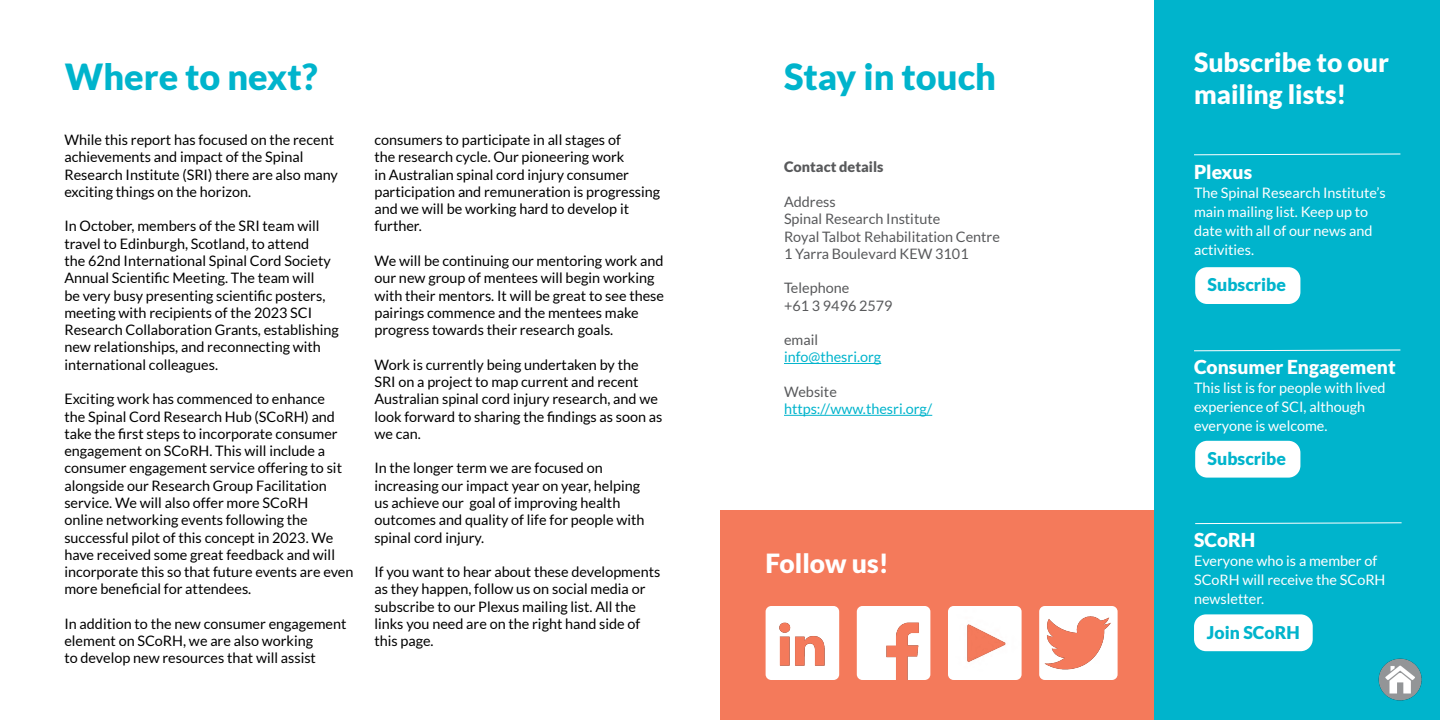
<style>
.page{position:relative;width:1440px;height:720px;background:#fff}
.page>*{position:absolute;margin:0;border:0;box-sizing:border-box;transform-origin:0 0}
.t1{font:900 36px "Lato";color:#00b4cc}
.t2{font:900 26.4px/31.7px "Lato";color:#fff}
.t3{font:900 19.2px "Lato";color:#fff}
.t4{font:900 17.6px "Lato";color:#00b4cc}
.t5{font:14.4px/17.3px "Lato";color:#000}
.t6{font:14.4px/19.2px "Lato";color:#fff}
.t7{font:14.4px/17.3px "Lato";color:#58595b}
.t8{font:14.4px "Lato";color:#00b4cc}
.t9{font:900 14.4px "Lato";color:#58595b}
</style>
<div class="page">
<hr style="left:784px;top:363px;width:97px;height:1px;background:#00b4cc">
<hr style="left:784px;top:415px;width:148px;height:1px;background:#00b4cc">
<div style="left:720px;top:510px;width:720px;height:210px;background:#f47a5b"></div>
<img style="left:857px;top:606px;width:73px;height:74px">
<img style="left:1039px;top:606px;width:79px;height:74px">
<img style="left:766px;top:606px;width:73px;height:74px">
<img style="left:948px;top:606px;width:74px;height:74px">
<div style="left:1154px;top:0;width:286px;height:720px;background:#00b4cc"></div>
<div style="left:1195px;top:441px;width:105px;height:37px;background:#fff;border-radius:12px"></div>
<div style="left:1194px;top:614px;width:119px;height:37px;background:#fff;border-radius:12px"></div>
<div style="left:1195px;top:267px;width:105px;height:37px;background:#fff;border-radius:12px"></div>
<svg style="left:1194px;top:349px;width:207px;height:3px"></svg>
<svg style="left:1195px;top:522px;width:207px;height:2px"></svg>
<svg style="left:1194px;top:153px;width:207px;height:3px"></svg>
<img style="left:1379px;top:658px;width:42px;height:43px">
<h1 class="t1" style="left:65px;top:55px;width:254px">Where to next?</h1>
<p class="t5" style="left:64px;top:131px;width:275px">While this report has focused on the recent achievements and impact of the Spinal Research Institute (SRI) there are also many exciting things on the horizon.</p>
<p class="t5" style="left:64px;top:218px;width:276px">In October, members of the SRI team will travel to Edinburgh, Scotland, to attend<br>the 62nd International Spinal Cord Society Annual Scientific Meeting. The team will<br>be very busy presenting scientific posters, meeting with recipients of the 2023 SCI Research Collaboration Grants, establishing new relationships, and reconnecting with international colleagues.</p>
<p class="t5" style="left:64px;top:390px;width:291px">Exciting work has commenced to enhance<br>the Spinal Cord Research Hub (SCoRH) and take the first steps to incorporate consumer engagement on SCoRH. This will include a consumer engagement service offering to sit alongside our Research Group Facilitation service. We will also offer more SCoRH<br>online networking events following the successful pilot of this concept in 2023. We have received some great feedback and will incorporate this so that future events are even more beneficial for attendees.</p>
<p class="t5" style="left:64px;top:615px;width:284px">In addition to the new consumer engagement element on SCoRH, we are also working<br>to develop new resources that will assist</p>
<p class="t5" style="left:374px;top:131px;width:287px">consumers to participate in all stages of<br>the research cycle. Our pioneering work<br>in Australian spinal cord injury consumer participation and remuneration is progressing and we will be working hard to develop it further.</p>
<p class="t5" style="left:374px;top:252px;width:291px">We will be continuing our mentoring work and our new group of mentees will begin working with their mentors. It will be great to see these pairings commence and the mentees make progress towards their research goals.</p>
<p class="t5" style="left:374px;top:356px;width:289px">Work is currently being undertaken by the SRI on a project to map current and recent Australian spinal cord injury research, and we look forward to sharing the findings as soon as we can.</p>
<p class="t5" style="left:374px;top:459px;width:272px">In the longer term we are focused on increasing our impact year on year, helping us achieve our goal of improving health outcomes and quality of life for people with spinal cord injury.</p>
<p class="t5" style="left:374px;top:563px;width:287px">If you want to hear about these developments as they happen, follow us on social media or subscribe to our Plexus mailing list. All the links you need are on the right hand side of this page.</p>
<h1 class="t1" style="left:784px;top:56px;width:214px">Stay in touch</h1>
<h2 class="t2" style="left:1194px;top:46px;width:197px">Subscribe to our mailing lists!</h2>
<p class="t9" style="left:784px;top:159px;width:101px">Contact details</p>
<p class="t7" style="left:784px;top:193px;width:218px">Address<br>Spinal Research Institute<br>Royal Talbot Rehabilitation Centre<br>1 Yarra Boulevard KEW 3101</p>
<p class="t7" style="left:784px;top:279px;width:110px">Telephone<br>+61 3 9496 2579</p>
<p class="t7" style="left:784px;top:331px;width:36px">email</p>
<p class="t8" style="left:784px;top:349px;width:99px">info@thesri.org</p>
<p class="t7" style="left:784px;top:383px;width:54px">Website</p>
<p class="t8" style="left:784px;top:401px;width:150px">https://www.thesri.org/</p>
<h2 class="t2" style="left:766px;top:547px;width:124px">Follow us!</h2>
<h3 class="t3" style="left:1194px;top:160px;width:60px">Plexus</h3>
<p class="t6" style="left:1194px;top:183px;width:193px">The Spinal Research Institute’s main mailing list. Keep up to date with all of our news and activities.</p>
<p class="t4" style="left:1208px;top:275px;width:80px">Subscribe</p>
<h3 class="t3" style="left:1194px;top:355px;width:203px">Consumer Engagement</h3>
<p class="t6" style="left:1194px;top:378px;width:193px">This list is for people with lived experience of SCI, although everyone is welcome.</p>
<p class="t4" style="left:1208px;top:448px;width:80px">Subscribe</p>
<h3 class="t3" style="left:1194px;top:528px;width:63px">SCoRH</h3>
<p class="t6" style="left:1194px;top:551px;width:193px">Everyone who is a member of<br>SCoRH will receive the SCoRH newsletter.</p>
<p class="t4" style="left:1207px;top:622px;width:94px">Join SCoRH</p>
</div>
